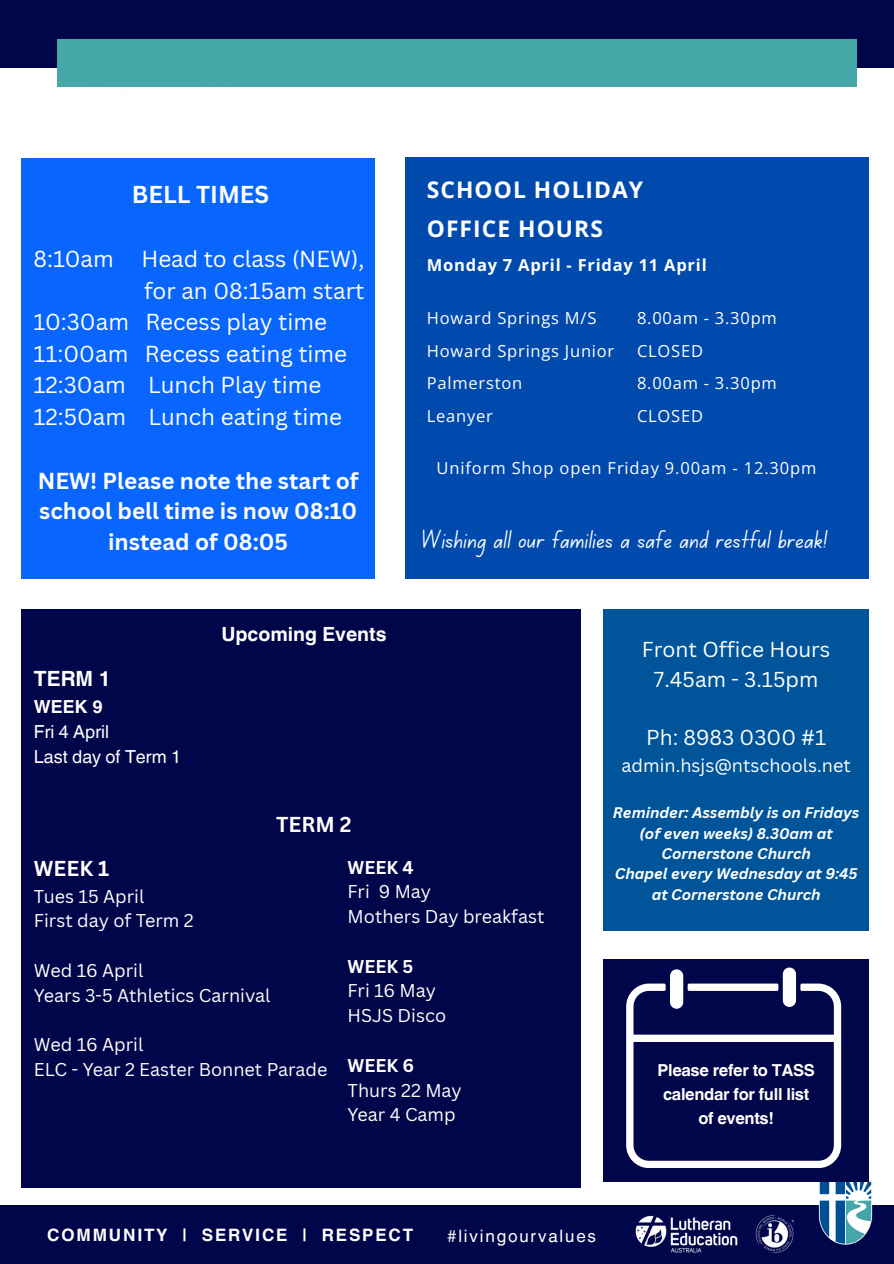
<style>
.page{position:relative;width:894px;height:1264px;background:#fff}
.page>*{position:absolute;margin:0;border:0;box-sizing:border-box;transform-origin:0 0}
.t1{font:26.1px "Canva School Font";color:#fff}
.t2{font:700 23.85px "Canva Sans";color:#fff}
.t3{font:700 22.8px "Open Sans";letter-spacing:.045em;color:#fff}
.t4{font:22.5px "Canva Sans";color:#fff}
.t5{font:700 22.5px/30.5px "Canva Sans";color:#fffdf9;text-align:center}
.t6{font:21px/29.2px "Canva Sans";color:#fff;text-align:center}
.t7{font:700 21px "Helvetica World";color:#fff}
.t8{font:700 21px "Canva Sans";color:#fff}
.t9{font:700 21px "Canva Sans";color:#fffdf9}
.t10{font:700 19.5px "Helvetica World";color:#fff}
.t11{font:18px "Canva Sans";color:#fff}
.t12{font:18px "Helvetica World";color:#fff}
.t13{font:700 18px "Canva Sans";color:#fff}
.t14{font:700 18px "Helvetica World";color:#fff}
.t15{font:700 17.1px "Helvetica World";letter-spacing:.105em;color:#fff}
.t16{font:17.1px "Helvetica World";letter-spacing:.105em;color:#fff}
.t17{font:16.5px "Open Sans";letter-spacing:.045em;color:#fff}
.t18{font:700 16.5px/23.7px "Helvetica World";letter-spacing:-.02em;color:#fff;text-align:center}
.t19{font:700 16.5px "Open Sans";letter-spacing:.045em;color:#fff}
.t20{font:italic 700 15px/20.2px "Canva Sans";color:#fff;text-align:center}
</style>
<div class="page">
<div style="left:21px;top:609px;width:560px;height:578px;background:#000649"></div>
<img style="left:0;top:67px;width:289px;height:20px">
<div style="left:0;top:1204px;width:893px;height:59px;background:#000649"></div>
<img style="left:815px;top:1181px;width:62px;height:64px">
<img style="left:635px;top:1215px;width:159px;height:38px">
<div style="left:603px;top:609px;width:265px;height:321px;background:#005499"></div>
<div style="left:0;top:0;width:893px;height:67px;background:#000649"></div>
<div style="left:58px;top:39px;width:798px;height:47px;background:#46a7a9"></div>
<div style="left:603px;top:959px;width:265px;height:222px;background:#000649"></div>
<svg style="left:626px;top:983px;width:214px;height:184px"></svg>
<div style="left:669px;top:969px;width:14px;height:39px;background:#fff;border-radius:7px"></div>
<div style="left:782px;top:967px;width:13px;height:39px;background:#fff;border-radius:7px"></div>
<div style="left:405px;top:158px;width:463px;height:421px;background:#004aad"></div>
<div style="left:21px;top:158px;width:354px;height:420px;background:#0866ff"></div>
<p class="t2" style="left:132px;top:178px;width:139px">BELL TIMES</p>
<p class="t4" style="left:34px;top:243px;width:332px">8:10am Head to class (NEW),</p>
<p class="t4" style="left:144px;top:275px;width:222px">for an 08:15am start</p>
<p class="t4" style="left:34px;top:306px;width:295px">10:30am Recess play time</p>
<p class="t4" style="left:34px;top:338px;width:315px">11:00am Recess eating time</p>
<p class="t4" style="left:34px;top:369px;width:289px">12:30am Lunch Play time</p>
<p class="t4" style="left:34px;top:401px;width:310px">12:50am Lunch eating time</p>
<p class="t5" style="left:38px;top:465px;width:322px">NEW! Please note the start of school bell time is now 08:10 instead of 08:05</p>
<p class="t3" style="left:427px;top:174px;width:218px">SCHOOL HOLIDAY</p>
<p class="t3" style="left:427px;top:212px;width:177px">OFFICE HOURS</p>
<p class="t19" style="left:427px;top:253px;width:281px">Monday 7 April - Friday 11 April</p>
<p class="t17" style="left:427px;top:306px;width:171px">Howard Springs M/S</p>
<h2 class="t17" style="left:427px;top:339px;width:189px">Howard Springs Junior</h2>
<h6 class="t17" style="left:427px;top:372px;width:97px">Palmerston</h6>
<p class="t17" style="left:427px;top:404px;width:68px">Leanyer</p>
<p class="t17" style="left:637px;top:306px;width:141px">8.00am - 3.30pm</p>
<p class="t17" style="left:637px;top:339px;width:67px">CLOSED</p>
<p class="t17" style="left:637px;top:372px;width:141px">8.00am - 3.30pm</p>
<p class="t17" style="left:637px;top:404px;width:67px">CLOSED</p>
<p class="t17" style="left:436px;top:456px;width:381px">Uniform Shop open Friday 9.00am - 12.30pm</p>
<p class="t1" style="left:421px;top:527px;width:408px">Wishing all our families a safe and restful break!</p>
<p class="t7" style="left:34px;top:661px;width:78px">TERM 1</p>
<p class="t14" style="left:34px;top:692px;width:70px">WEEK 9</p>
<p class="t12" style="left:34px;top:721px;width:77px">Fri 4 April</p>
<p class="t12" style="left:34px;top:745px;width:148px">Last day of Term 1</p>
<p class="t10" style="left:221px;top:617px;width:167px">Upcoming Events</p>
<p class="t9" style="left:276px;top:810px;width:77px">TERM 2</p>
<p class="t8" style="left:34px;top:853px;width:77px">WEEK 1</p>
<p class="t11" style="left:34px;top:883px;width:112px">Tues 15 April</p>
<p class="t11" style="left:34px;top:908px;width:161px">First day of Term 2</p>
<p class="t11" style="left:34px;top:957px;width:111px">Wed 16 April</p>
<p class="t11" style="left:34px;top:982px;width:238px">Years 3-5 Athletics Carnival</p>
<p class="t11" style="left:34px;top:1031px;width:111px">Wed 16 April</p>
<p class="t11" style="left:34px;top:1056px;width:295px">ELC - Year 2 Easter Bonnet Parade</p>
<p class="t13" style="left:347px;top:854px;width:68px">WEEK 4</p>
<p class="t11" style="left:347px;top:879px;width:85px">Fri 9 May</p>
<h5 class="t11" style="left:347px;top:903px;width:198px">Mothers Day breakfast</h5>
<p class="t13" style="left:347px;top:953px;width:67px">WEEK 5</p>
<p class="t11" style="left:347px;top:978px;width:90px">Fri 16 May</p>
<p class="t11" style="left:347px;top:1003px;width:100px">HSJS Disco</p>
<p class="t13" style="left:347px;top:1052px;width:68px">WEEK 6</p>
<h3 class="t11" style="left:347px;top:1077px;width:116px">Thurs 22 May</h3>
<p class="t11" style="left:347px;top:1102px;width:110px">Year 4 Camp</p>
<h5 class="t6" style="left:641px;top:634px;width:190px">Front Office Hours<br>7.45am - 3.15pm</h5>
<h1 class="t6" style="left:645px;top:722px;width:182px">Ph: 8983 0300 #1</h1>
<h5 class="t11" style="left:621px;top:753px;width:231px">admin.hsjs@ntschools.net</h5>
<h4 class="t20" style="left:612px;top:802px;width:248px">Reminder: Assembly is on Fridays (of even weeks) 8.30am at<br>Cornerstone Church</h4>
<h3 class="t20" style="left:614px;top:863px;width:244px">Chapel every Wednesday at 9:45 at Cornerstone Church</h3>
<p class="t18" style="left:657px;top:1056px;width:159px">Please refer to TASS calendar for full list of events!</p>
<p class="t15" style="left:47px;top:1220px;width:367px">COMMUNITY | SERVICE | RESPECT</p>
<p class="t16" style="left:447px;top:1225px;width:151px">#livingourvalues</p>
</div>
